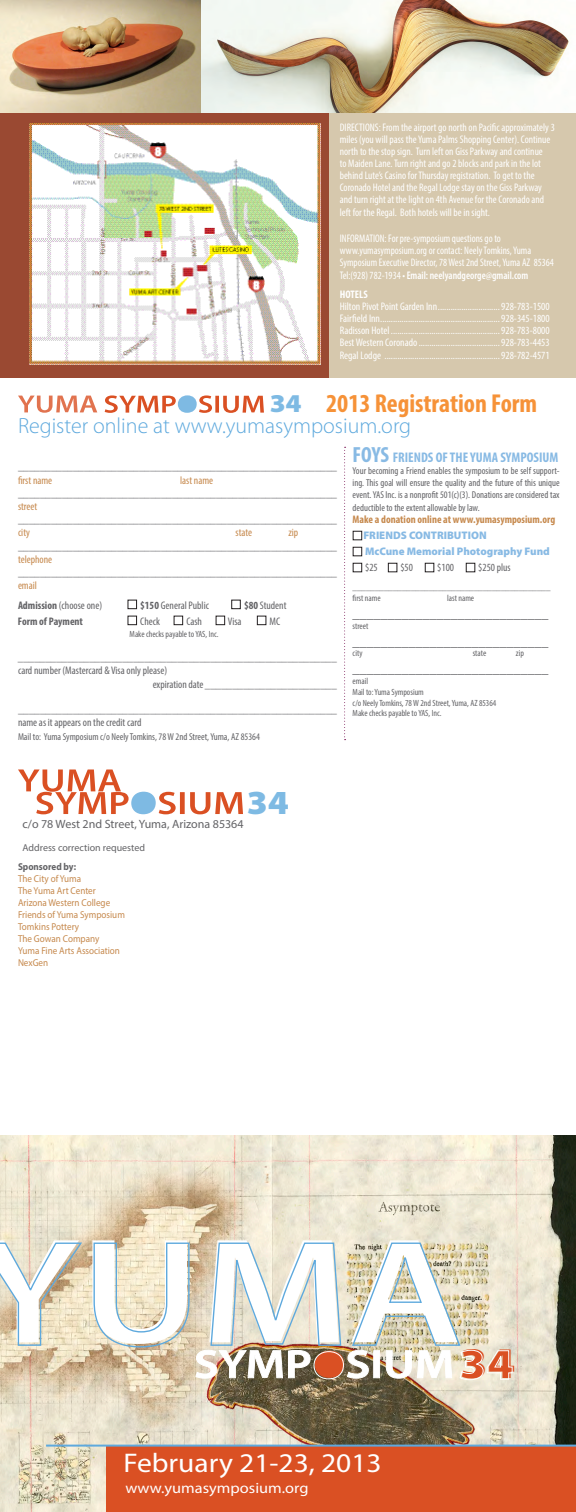
<style>
.page{position:relative;width:576px;height:1512px;background:#fff}
.page>*{position:absolute;margin:0;border:0;box-sizing:border-box;transform-origin:0 0}
.t1{font:900 43.9px "Myriad Pro";color:#da5023;scale:1.09 1}
.t2{font:900 33.9px "Myriad Pro";color:#5ea9dd;scale:1.09 1}
.t3{font:27.1px "Myriad Pro";color:#fff;scale:1.09 1}
.t4{font:700 condensed 26px "Myriad Pro";color:#f69238}
.t5{font:900 25.8px "Myriad Pro";color:#5ea9dd;scale:1.09 1}
.t6{font:300 22px "Myriad Pro";color:#5ea9dd}
.t7{font:15px "Myriad Pro";color:#fff;scale:1.09 1}
.t8{font:condensed 14px "Myriad Pro";color:#636366}
.t9{font:700 condensed 14px "Myriad Pro";color:#88bae4}
.t10{font:12px "Myriad Pro";color:#636366}
.t11{font:condensed 11px/12px "Myriad Pro";color:#fff}
.t12{font:condensed 11px/13.2px "Myriad Pro";color:#636366}
.t13{font:condensed 11px/12px "Myriad Pro";color:#fff;scale:.95 1}
.t14{font:condensed 11px "Myriad Pro";color:#c6894d}
.t15{font:900 11px "Myriad Pro";color:#88bae4}
.t16{font:600 condensed 11px "Myriad Pro";color:#fff;scale:.95 1}
.t17{font:700 condensed 11px "Myriad Pro";color:#c6894d}
.t18{font:700 condensed 11px "Myriad Pro";color:#636366}
.t19{font:700 condensed 11px "Myriad Pro";color:#fff}
.t20{font:condensed 10px/12px "Myriad Pro";color:#636366;text-align:justify}
.t21{font:10px "Myriad Pro";color:#c6894d;scale:.91 1}
.t22{font:10px "Myriad Pro";color:#636366}
.t23{font:700 10px "Myriad Pro";color:#636366;scale:.91 1}
.t24{font:condensed 9px "Myriad Pro";color:#636366}
.s1{font-weight:400}
.s2{font-weight:700}
.s3{font-size:22px}
</style>
<div class="page">
<div style="left:0;top:112px;width:330px;height:266px;background:#9a4932"></div>
<div style="left:330px;top:112px;width:246px;height:266px;background:#d6c8ad"></div>
<img style="left:0;top:1136px;width:576px;height:376px">
<div style="left:107px;top:1446px;width:469px;height:66px;background:#da5023"></div>
<svg style="left:18px;top:770px;width:225px;height:44px"></svg>
<div style="left:353px;top:531px;width:9px;height:9px;border:1px solid #231f20"></div>
<div style="left:353px;top:547px;width:9px;height:9px;border:1px solid #231f20"></div>
<div style="left:353px;top:563px;width:9px;height:9px;border:1px solid #231f20"></div>
<div style="left:388px;top:563px;width:9px;height:9px;border:1px solid #231f20"></div>
<div style="left:425px;top:563px;width:9px;height:9px;border:1px solid #231f20"></div>
<div style="left:466px;top:563px;width:9px;height:9px;border:1px solid #231f20"></div>
<div style="left:128px;top:600px;width:9px;height:9px;border:1px solid #231f20"></div>
<div style="left:231px;top:600px;width:10px;height:9px;border:1px solid #231f20"></div>
<div style="left:128px;top:616px;width:9px;height:9px;border:1px solid #231f20"></div>
<div style="left:174px;top:616px;width:9px;height:9px;border:1px solid #231f20"></div>
<div style="left:216px;top:616px;width:9px;height:9px;border:1px solid #231f20"></div>
<div style="left:257px;top:616px;width:9px;height:9px;border:1px solid #231f20"></div>
<svg style="left:344px;top:447px;width:2px;height:293px"></svg>
<img style="left:195px;top:1350px;width:257px;height:29px">
<div style="left:315px;top:1351px;width:29px;height:27px;background:#da5023;border-radius:50%"></div>
<svg style="left:18px;top:396px;width:79px;height:17px"></svg>
<svg style="left:105px;top:395px;width:159px;height:18px"></svg>
<svg style="left:0;top:1241px;width:462px;height:107px"></svg>
<hr style="left:46px;top:1445px;width:530px;height:2px;background:#5ea9dd">
<svg style="left:459px;top:1349px;width:54px;height:32px;background:#ece8d6"></svg>
<div style="left:314px;top:1351px;width:30px;height:28px;border:1px solid #fff;border-radius:50%"></div>
<img style="left:0;top:0;width:569px;height:112px">
<img style="left:30px;top:123px;width:290px;height:242px">
<p class="t11" style="left:340px;top:121px;width:217px">DIRECTIONS: From the airport go north on Pacific approximately 3 miles (you will pass the Yuma Palms Shopping Center). Continue north to the stop sign. Turn left on Giss Parkway and continue<br>to Maiden Lane. Turn right and go 2 blocks and park in the lot behind Lute’s Casino for Thursday registration. To get to the Coronado Hotel and the Regal Lodge stay on the Giss Parkway and turn right at the light on 4th Avenue for the Coronado and</p>
<p class="t11" style="left:340px;top:207px;width:152px">left for the Regal. Both hotels will be in sight.</p>
<p class="t13" style="left:340px;top:232px;width:171px">INFORMATION: For pre-symposium questions go to</p>
<p class="t13" style="left:340px;top:244px;width:227px">www.yumasymposium.org or contact: Neely Tomkins, Yuma<br>Symposium Executive Director, 78 West 2nd Street, Yuma AZ 85364</p>
<p class="t16" style="left:340px;top:268px;width:200px"><span class="s1">Tel:(928) 782-1934 •</span> Email: neelyandgeorge@gmail.com</p>
<p class="t19" style="left:340px;top:288px;width:30px">HOTELS</p>
<p class="t11" style="left:340px;top:300px;width:212px">Hilton Pivot Point Garden Inn.............................928-783-1500</p>
<p class="t11" style="left:340px;top:312px;width:212px">Fairfield Inn........................................................928-345-1800</p>
<p class="t11" style="left:340px;top:324px;width:212px">Radisson Hotel ...................................................928-783-8000</p>
<p class="t11" style="left:340px;top:336px;width:212px">Best Western Coronado......................................928-783-4453</p>
<p class="t11" style="left:340px;top:349px;width:212px">Regal Lodge ......................................................928-782-4571</p>
<p class="t4" style="left:326px;top:387px;width:212px">2013 Registration Form</p>
<p class="t6" style="left:18px;top:412px;width:395px">Register online at www.yumasymposium.org</p>
<h3 class="t5" style="left:269px;top:387px;width:31px">34</h3>
<p class="t12" style="left:18px;top:460px;width:320px">__________________________________________________________</p>
<p class="t14" style="left:18px;top:473px;width:36px">first name</p>
<p class="t14" style="left:180px;top:473px;width:35px">last name</p>
<p class="t12" style="left:18px;top:486px;width:320px">__________________________________________________________</p>
<p class="t14" style="left:18px;top:500px;width:21px">street</p>
<p class="t12" style="left:18px;top:513px;width:320px">__________________________________________________________</p>
<p class="t14" style="left:18px;top:526px;width:14px">city</p>
<p class="t14" style="left:236px;top:526px;width:18px">state</p>
<p class="t14" style="left:288px;top:526px;width:11px">zip</p>
<p class="t12" style="left:18px;top:539px;width:320px">__________________________________________________________</p>
<p class="t14" style="left:18px;top:553px;width:36px">telephone</p>
<p class="t12" style="left:18px;top:566px;width:320px">__________________________________________________________</p>
<p class="t14" style="left:18px;top:579px;width:20px">email</p>
<p class="t12" style="left:18px;top:599px;width:86px"><span class="s2">Admission</span> (choose one)</p>
<p class="t12" style="left:140px;top:599px;width:70px"><span class="s2">$150</span> General Public</p>
<p class="t12" style="left:244px;top:599px;width:44px"><span class="s2">$80</span> Student</p>
<p class="t18" style="left:18px;top:615px;width:67px">Form of Payment</p>
<p class="t12" style="left:140px;top:615px;width:21px">Check</p>
<p class="t12" style="left:186px;top:615px;width:17px">Cash</p>
<p class="t12" style="left:228px;top:615px;width:15px">Visa</p>
<p class="t12" style="left:270px;top:615px;width:12px">MC</p>
<p class="t12" style="left:18px;top:651px;width:320px">__________________________________________________________</p>
<p class="t12" style="left:153px;top:664px;width:186px;text-indent:-135px">card number (Mastercard &amp; Visa only please)<br>expiration date ________________________</p>
<p class="t12" style="left:18px;top:702px;width:320px">__________________________________________________________</p>
<p class="t12" style="left:18px;top:715px;width:125px">name as it appears on the credit card</p>
<p class="t20" style="left:18px;top:730px;width:243px">Mail to: Yuma Symposium c/o Neely Tomkins, 78 W 2nd Street, Yuma, AZ 85364</p>
<p class="t24" style="left:130px;top:628px;width:90px">Make checks payable to YAS, Inc.</p>
<p class="t9" style="left:353px;top:449px;width:207px"><span class="s3">FOYS</span> FRIENDS OF THE YUMA SYMPOSIUM</p>
<p class="t20" style="left:353px;top:465px;width:209px">Your becoming a Friend enables the symposium to be self support&shy;ing. This goal will ensure the quality and the future of this unique event. YAS Inc. is a nonprofit 501(c)(3). Donations are considered tax</p>
<p class="t20" style="left:353px;top:502px;width:129px">deductible to the extent allowable by law.</p>
<p class="t17" style="left:353px;top:513px;width:204px">Make a donation online at www.yumasymposium.org</p>
<p class="t15" style="left:363px;top:528px;width:125px">FRIENDS CONTRIBUTION</p>
<p class="t15" style="left:365px;top:544px;width:186px">McCune Memorial Photography Fund</p>
<p class="t12" style="left:365px;top:561px;width:14px">$25</p>
<p class="t12" style="left:400px;top:561px;width:14px">$50</p>
<p class="t12" style="left:437px;top:561px;width:18px">$100</p>
<p class="t12" style="left:478px;top:561px;width:34px">$250 plus</p>
<p class="t24" style="left:353px;top:582px;width:199px">____________________________________________</p>
<p class="t24" style="left:353px;top:593px;width:30px">first name</p>
<p class="t24" style="left:447px;top:593px;width:29px">last name</p>
<p class="t8" style="left:353px;top:605px;width:197px">____________________________</p>
<p class="t24" style="left:353px;top:620px;width:17px">street</p>
<p class="t8" style="left:353px;top:632px;width:197px">____________________________</p>
<p class="t24" style="left:353px;top:648px;width:11px">city</p>
<p class="t24" style="left:473px;top:648px;width:15px">state</p>
<p class="t24" style="left:516px;top:648px;width:10px">zip</p>
<p class="t8" style="left:353px;top:660px;width:197px">____________________________</p>
<p class="t24" style="left:353px;top:676px;width:17px">email</p>
<p class="t24" style="left:353px;top:686px;width:73px">Mail to: Yuma Symposium</p>
<p class="t24" style="left:353px;top:697px;width:145px">c/o Neely Tomkins, 78 W 2nd Street, Yuma, AZ 85364</p>
<p class="t24" style="left:353px;top:708px;width:90px">Make checks payable to YAS, Inc.</p>
<h2 class="t2" style="left:247px;top:780px;width:40px">34</h2>
<p class="t10" style="left:23px;top:817px;width:223px">c/o 78 West 2nd Street, Yuma, Arizona 85364</p>
<p class="t22" style="left:23px;top:842px;width:124px">Address correction requested</p>
<p class="t23" style="left:18px;top:861px;width:65px">Sponsored by:</p>
<p class="t21" style="left:18px;top:873px;width:71px">The City of Yuma</p>
<p class="t21" style="left:18px;top:885px;width:87px">The Yuma Art Center</p>
<p class="t21" style="left:18px;top:897px;width:103px">Arizona Western College</p>
<p class="t21" style="left:18px;top:909px;width:119px">Friends of Yuma Symposium</p>
<p class="t21" style="left:18px;top:921px;width:69px">Tomkins Pottery</p>
<p class="t21" style="left:18px;top:933px;width:91px">The Gowan Company</p>
<p class="t21" style="left:18px;top:945px;width:114px">Yuma Fine Arts Association</p>
<p class="t21" style="left:18px;top:957px;width:35px">NexGen</p>
<p class="t1" style="left:460px;top:1334px;width:52px">34</p>
<p class="t3" style="left:124px;top:1446px;width:238px">February 21-23, 2013</p>
<p class="t7" style="left:125px;top:1479px;width:170px">www.yumasymposium.org</p>
</div>
